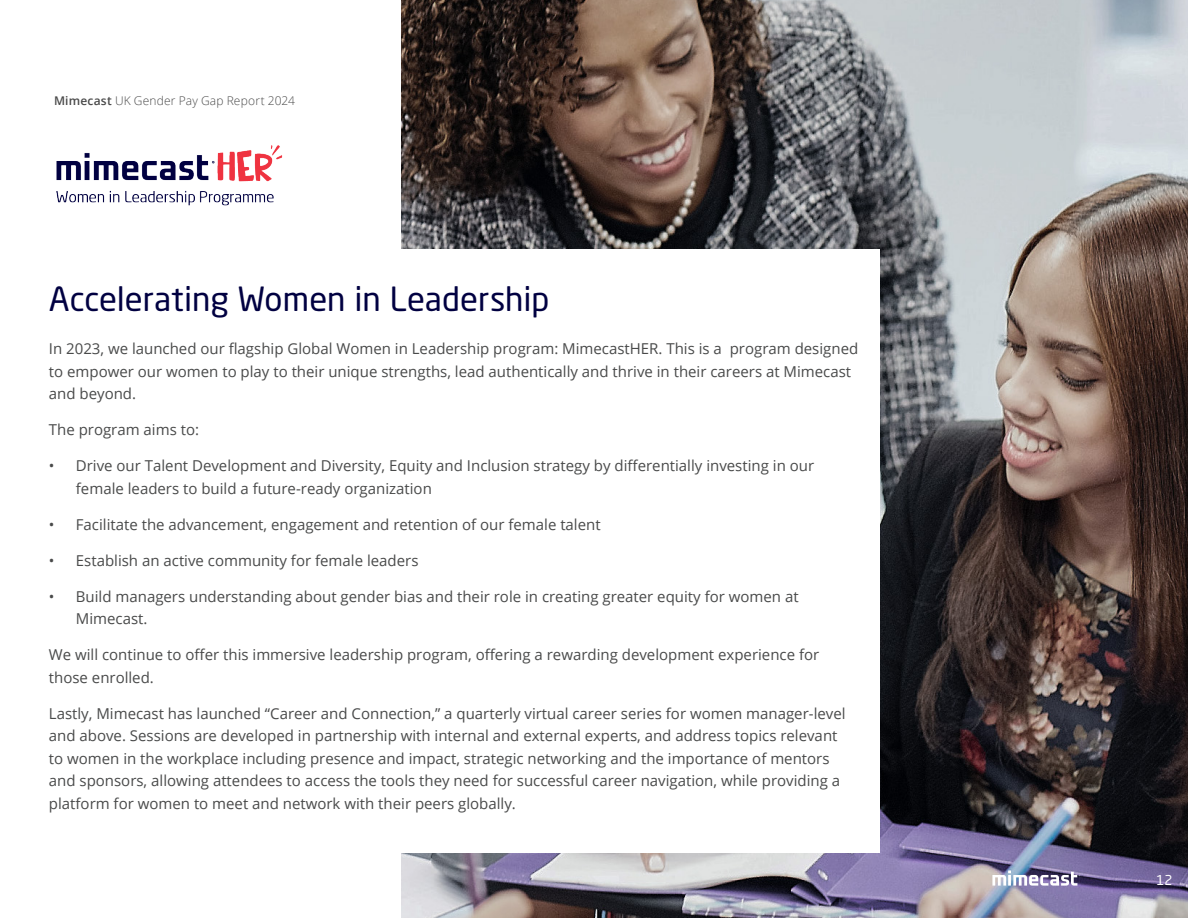
<style>
.page{position:relative;width:1188px;height:918px;background:#fff}
.page>*{position:absolute;margin:0;border:0;box-sizing:border-box;transform-origin:0 0}
.H1_-_Header{font:33px "Neo Sans W1 G";color:#010041}
.Body_Copy{font:15px/22.5px "Open Sans";color:#494a4a}
.t1{font:13.5px "Neo Sans W1 G";color:#fff}
.Heading_6{font:300 12px "Open Sans";letter-spacing:.015em;color:#4a4a4a}
.s1{font-weight:600}
</style>
<div class="page">
<img style="left:401px;top:0;width:787px;height:918px">
<div style="left:289px;top:249px;width:591px;height:604px;background:#fff"></div>
<img style="left:56px;top:145px;width:227px;height:61px">
<svg style="left:992px;top:871px;width:88px;height:15px"></svg>
<p class="Heading_6" style="left:54px;top:93px;width:242px"><span class="s1">Mimecast</span> UK Gender Pay Gap Report 2024</p>
<p class="H1_-_Header" style="left:49px;top:278px;width:502px">Accelerating Women in Leadership</p>
<p class="Body_Copy" style="left:49px;top:337px;width:811px">In 2023, we launched our flagship Global Women in Leadership program: MimecastHER. This is a program designed to empower our women to play to their unique strengths, lead authentically and thrive in their careers at Mimecast and beyond.</p>
<p class="Body_Copy" style="left:49px;top:418px;width:152px">The program aims to:</p>
<p class="Body_Copy" style="left:76px;top:454px;width:740px;text-indent:-27px">• Drive our Talent Development and Diversity, Equity and Inclusion strategy by differentially investing in our female leaders to build a future-ready organization</p>
<p class="Body_Copy" style="left:49px;top:513px;width:553px">• Facilitate the advancement, engagement and retention of our female talent</p>
<p class="Body_Copy" style="left:49px;top:549px;width:371px">• Establish an active community for female leaders</p>
<p class="Body_Copy" style="left:76px;top:585px;width:724px;text-indent:-27px">• Build managers understanding about gender bias and their role in creating greater equity for women at<br>Mimecast.</p>
<p class="Body_Copy" style="left:49px;top:643px;width:772px">We will continue to offer this immersive leadership program, offering a rewarding development experience for those enrolled.</p>
<p class="Body_Copy" style="left:49px;top:702px;width:798px">Lastly, Mimecast has launched “Career and Connection,” a quarterly virtual career series for women manager-level and above. Sessions are developed in partnership with internal and external experts, and address topics relevant to women in the workplace including presence and impact, strategic networking and the importance of mentors and sponsors, allowing attendees to access the tools they need for successful career navigation, while providing a platform for women to meet and network with their peers globally.</p>
<p class="t1" style="left:1157px;top:872px;width:17px">12</p>
</div>
